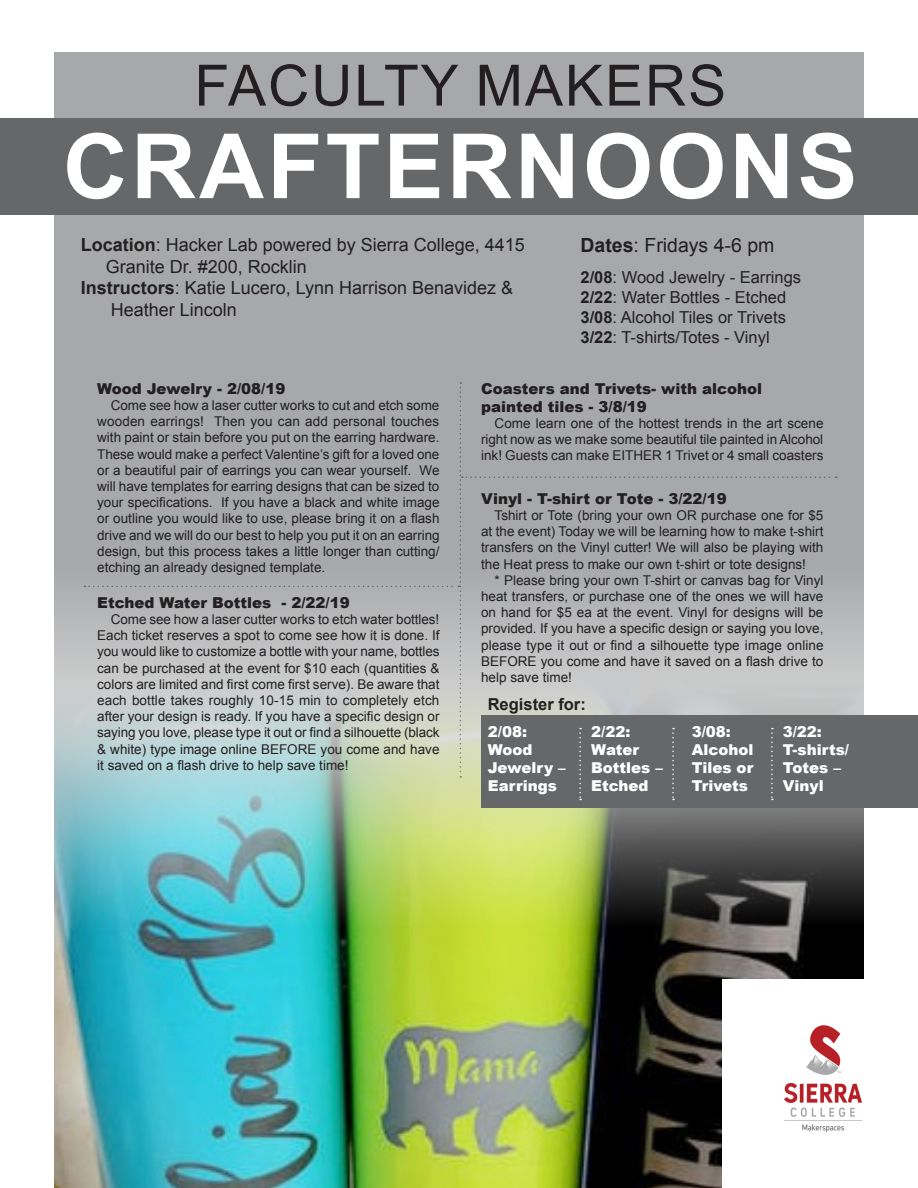
<style>
.page{position:relative;width:918px;height:1188px;background:#fff}
.page>*{position:absolute;margin:0;border:0;box-sizing:border-box;transform-origin:0 0}
.t1{font:700 90px "Arial";letter-spacing:.035em;color:#fff}
.t2{font:57px "Arial";letter-spacing:.035em;color:#231f20}
.t3{font:19.5px "Arial";color:#231f20}
.t4{font:18px "Arial";color:#231f20}
.t5{font:16.5px "Arial";color:#231f20}
.t6{font:700 16.5px "Arial";color:#231f20}
.t7{font:900 15px "Arial";color:#231f20}
.t8{font:900 15px/18px "Arial";color:#fff}
.t9{font:13.5px/16.2px "Arial";color:#231f20;text-align:justify}
.s1{font-weight:700}
</style>
<div class="page">
<img style="left:54px;top:1166px;width:668px;height:22px">
<img style="left:54px;top:52px;width:810px;height:1114px">
<div style="left:0;top:118px;width:918px;height:97px;background:#666768"></div>
<div style="left:722px;top:979px;width:196px;height:209px;background:#fff"></div>
<img style="left:784px;top:1025px;width:79px;height:107px">
<div style="left:482px;top:715px;width:436px;height:93px;background:#666768"></div>
<svg style="left:84px;top:382px;width:753px;height:418px;background:#abaeae"></svg>
<p class="t2" style="left:194px;top:46px;width:533px">FACULTY MAKERS</p>
<p class="t1" style="left:63px;top:103px;width:796px">CRAFTERNOONS</p>
<p class="t4" style="left:81px;top:232px;width:446px"><span class="s1">Location</span>: Hacker Lab powered by Sierra College, 4415</p>
<p class="t4" style="left:106px;top:254px;width:203px">Granite Dr. #200, Rocklin</p>
<p class="t4" style="left:81px;top:276px;width:434px"><span class="s1">Instructors</span>: Katie Lucero, Lynn Harrison Benavidez &amp;</p>
<p class="t4" style="left:111px;top:297px;width:128px">Heather Lincoln</p>
<p class="t3" style="left:580px;top:232px;width:195px"><span class="s1">Dates</span>: Fridays 4-6 pm</p>
<p class="t5" style="left:580px;top:266px;width:222px"><span class="s1">2/08</span>: Wood Jewelry - Earrings</p>
<p class="t5" style="left:580px;top:286px;width:207px"><span class="s1">2/22</span>: Water Bottles - Etched</p>
<p class="t5" style="left:580px;top:306px;width:207px"><span class="s1">3/08</span>: Alcohol Tiles or Trivets</p>
<p class="t5" style="left:580px;top:325px;width:191px"><span class="s1">3/22</span>: T-shirts/Totes - Vinyl</p>
<p class="t7" style="left:97px;top:378px;width:190px">Wood Jewelry - 2/08/19</p>
<p class="t9" style="left:97px;top:397px;width:344px;text-indent:14px">Come see how a laser cutter works to cut and etch some wooden earrings! Then you can add personal touches with paint or stain before you put on the earring hardware.<br>These would make a perfect Valentine’s gift for a loved one or a beautiful pair of earrings you can wear yourself. We will have templates for earring designs that can be sized to your specifications. If you have a black and white image or outline you would like to use, please bring it on a flash drive and we will do our best to help you put it on an earring design, but this process takes a little longer than cutting/ etching an already designed template.</p>
<p class="t7" style="left:97px;top:591px;width:254px">Etched Water Bottles - 2/22/19</p>
<p class="t9" style="left:97px;top:611px;width:344px;text-indent:14px">Come see how a laser cutter works to etch water bottles!<br>Each ticket reserves a spot to come see how it is done. If you would like to customize a bottle with your name, bottles can be purchased at the event for $10 each (quantities &amp; colors are limited and first come first serve). Be aware that each bottle takes roughly 10-15 min to completely etch after your design is ready. If you have a specific design or saying you love, please type it out or find a silhouette (black &amp; white) type image online BEFORE you come and have it saved on a flash drive to help save time!</p>
<p class="t7" style="left:481px;top:378px;width:282px">Coasters and Trivets- with alcohol</p>
<p class="t7" style="left:481px;top:396px;width:167px">painted tiles - 3/8/19</p>
<p class="t9" style="left:481px;top:415px;width:344px;text-indent:14px">Come learn one of the hottest trends in the art scene right now as we make some beautiful tile painted in Alcohol ink! Guests can make EITHER 1 Trivet or 4 small coasters</p>
<p class="t7" style="left:481px;top:487px;width:247px">Vinyl - T-shirt or Tote - 3/22/19</p>
<p class="t9" style="left:481px;top:507px;width:344px;text-indent:14px">Tshirt or Tote (bring your own OR purchase one for $5 at the event) Today we will be learning how to make t-shirt transfers on the Vinyl cutter! We will also be playing with the Heat press to make our own t-shirt or tote designs!</p>
<p class="t9" style="left:481px;top:572px;width:344px;text-indent:14px">* Please bring your own T-shirt or canvas bag for Vinyl heat transfers, or purchase one of the ones we will have on hand for $5 ea at the event. Vinyl for designs will be provided. If you have a specific design or saying you love, please type it out or find a silhouette type image online BEFORE you come and have it saved on a flash drive to help save time!</p>
<p class="t6" style="left:488px;top:693px;width:100px">Register for:</p>
<p class="t8" style="left:488px;top:722px;width:79px">2/08:<br>Wood<br>Jewelry –<br>Earrings</p>
<p class="t8" style="left:591px;top:722px;width:73px">2/22:<br>Water<br>Bottles –<br>Etched</p>
<p class="t8" style="left:692px;top:722px;width:63px">3/08:<br>Alcohol<br>Tiles or<br>Trivets</p>
<p class="t8" style="left:783px;top:722px;width:68px">3/22:<br>T-shirts/<br>Totes –<br>Vinyl</p>
</div>
